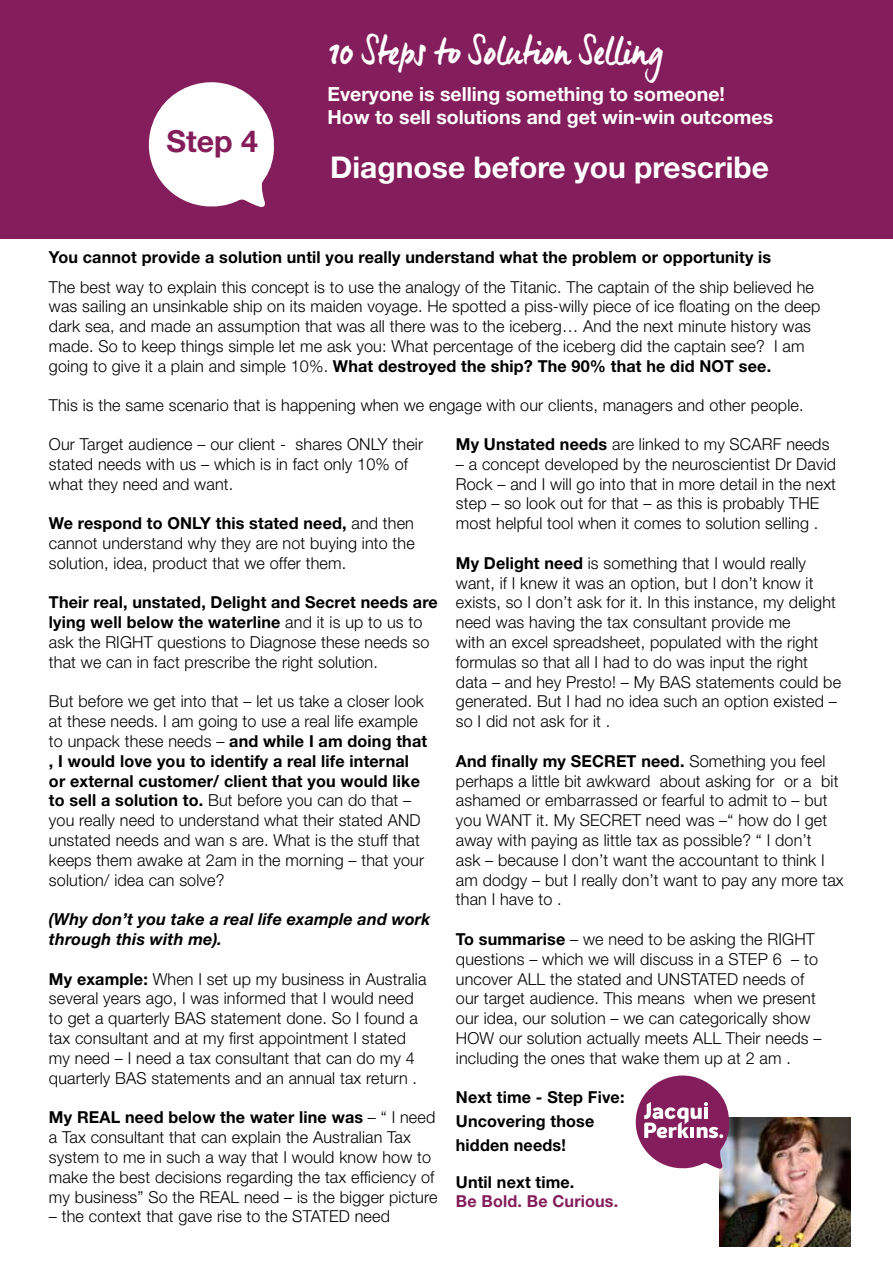
<style>
.page{position:relative;width:893px;height:1263px;background:#fff}
.page>*{position:absolute;margin:0;border:0;box-sizing:border-box;transform-origin:0 0}
.t1{font:40.05px "Manus";color:#fff}
.t2{font:700 30.3px "Helvetica Neue LT Std";color:#851d5b}
.t3{font:700 30px "Helvetica Neue LT Std";color:#fff}
.t4{font:700 19.5px/23.4px "Helvetica Neue LT Std";color:#fff}
.t5{font:300 16.5px/19.8px "Helvetica Neue LT Std";letter-spacing:.01em;color:#000}
.t6{font:700 16.5px/24px "Helvetica Neue LT Std";letter-spacing:.01em;color:#000}
.t7{font:italic 700 16.5px/19.8px "Helvetica Neue LT Std";letter-spacing:.01em;color:#000}
.t8{font:700 16.5px "Helvetica Neue LT Std";letter-spacing:.01em;color:#841d5b}
.s1{font-weight:700}
</style>
<div class="page">
<div style="left:0;top:0;width:893px;height:238px;background:#841d5b"></div>
<img style="left:719px;top:1118px;width:132px;height:128px">
<svg style="left:635px;top:1075px;width:96px;height:94px"></svg>
<svg style="left:148px;top:82px;width:126px;height:125px"></svg>
<h2 class="t2" style="left:166px;top:122px;width:93px">Step 4</h2>
<h1 class="t1" style="left:329px;top:27px;width:336px">10 Steps to Solution Selling</h1>
<p class="t4" style="left:327px;top:82px;width:447px">Everyone is selling something to someone!<br>How to sell solutions and get win-win outcomes</p>
<h3 class="t3" style="left:330px;top:148px;width:440px">Diagnose before you prescribe</h3>
<p class="t6" style="left:49px;top:244px;width:724px">You cannot provide a solution until you really understand what the problem or opportunity is</p>
<p class="t5" style="left:49px;top:277px;width:773px">The best way to explain this concept is to use the analogy of the Titanic. The captain of the ship believed he was sailing an unsinkable ship on its maiden voyage. He spotted a piss-willy piece of ice floating on the deep dark sea, and made an assumption that was all there was to the iceberg… And the next minute history was made. So to keep things simple let me ask you: What percentage of the iceberg did the captain see? I am going to give it a plain and simple 10%. <span class="s1">What destroyed the ship? The 90% that he did NOT see.</span></p>
<p class="t5" style="left:49px;top:395px;width:756px">This is the same scenario that is happening when we engage with our clients, managers and other people.</p>
<p class="t5" style="left:49px;top:434px;width:376px">Our Target audience – our client - shares ONLY their stated needs with us – which is in fact only 10% of what they need and want.</p>
<p class="t5" style="left:49px;top:513px;width:367px;text-align:justify"><span class="s1">We respond to ONLY this stated need,</span> and then cannot understand why they are not buying into the solution, idea, product that we offer them.</p>
<p class="t5" style="left:49px;top:592px;width:390px"><span class="s1">Their real, unstated, Delight and Secret needs are lying well below the waterline</span> and it is up to us to ask the RIGHT questions to Diagnose these needs so that we can in fact prescribe the right solution.</p>
<p class="t5" style="left:49px;top:691px;width:380px">But before we get into that – let us take a closer look at these needs. I am going to use a real life example to unpack these needs – <span class="s1">and while I am doing that , I would love you to identify a real life internal or external customer/ client that you would like to sell a solution to.</span> But before you can do that – you really need to understand what their stated AND unstated needs and wan s are. What is the stuff that keeps them awake at 2am in the morning – that your solution/ idea can solve?</p>
<p class="t7" style="left:49px;top:909px;width:383px">(Why don’t you take a real life example and work through this with me).</p>
<p class="t5" style="left:49px;top:968px;width:379px"><span class="s1">My example:</span> When I set up my business in Australia several years ago, I was informed that I would need to get a quarterly BAS statement done. So I found a tax consultant and at my first appointment I stated my need – I need a tax consultant that can do my 4 quarterly BAS statements and an annual tax return .</p>
<p class="t5" style="left:49px;top:1107px;width:390px"><span class="s1">My REAL need below the water line was</span> – “ I need a Tax consultant that can explain the Australian Tax system to me in such a way that I would know how to make the best decisions regarding the tax efficiency of my business” So the REAL need – is the bigger picture</p>
<p class="t5" style="left:49px;top:1206px;width:343px">– the context that gave rise to the STATED need</p>
<p class="t5" style="left:456px;top:434px;width:375px"><span class="s1">My Unstated needs</span> are linked to my SCARF needs</p>
<p class="t5" style="left:456px;top:454px;width:382px">– a concept developed by the neuroscientist Dr David Rock – and I will go into that in more detail in the next step – so look out for that – as this is probably THE most helpful tool when it comes to solution selling .</p>
<p class="t5" style="left:456px;top:553px;width:387px"><span class="s1">My Delight need</span> is something that I would really want, if I knew it was an option, but I don’t know it exists, so I don’t ask for it. In this instance, my delight need was having the tax consultant provide me<br>with an excel spreadsheet, populated with the right formulas so that all I had to do was input the right data – and hey Presto! – My BAS statements could be generated. But I had no idea such an option existed – so I did not ask for it .</p>
<p class="t5" style="left:456px;top:751px;width:389px"><span class="s1">And finally my SECRET need.</span> Something you feel perhaps a little bit awkward about asking for or a bit ashamed or embarrassed or fearful to admit to – but you WANT it. My SECRET need was –“ how do I get away with paying as little tax as possible? “ I don’t<br>ask – because I don’t want the accountant to think I am dodgy – but I really don’t want to pay any more tax than I have to .</p>
<p class="t5" style="left:456px;top:929px;width:367px"><span class="s1">To summarise</span> – we need to be asking the RIGHT questions – which we will discuss in a STEP 6 – to uncover ALL the stated and UNSTATED needs of our target audience. This means when we present our idea, our solution – we can categorically show HOW our solution actually meets ALL Their needs – including the ones that wake them up at 2 am .</p>
<p class="t6" style="left:456px;top:1084px;width:170px">Next time - Step Five:<br>Uncovering those hidden needs!</p>
<p class="t6" style="left:456px;top:1170px;width:120px">Until next time.</p>
<p class="t8" style="left:456px;top:1191px;width:164px">Be Bold. Be Curious.</p>
</div>
